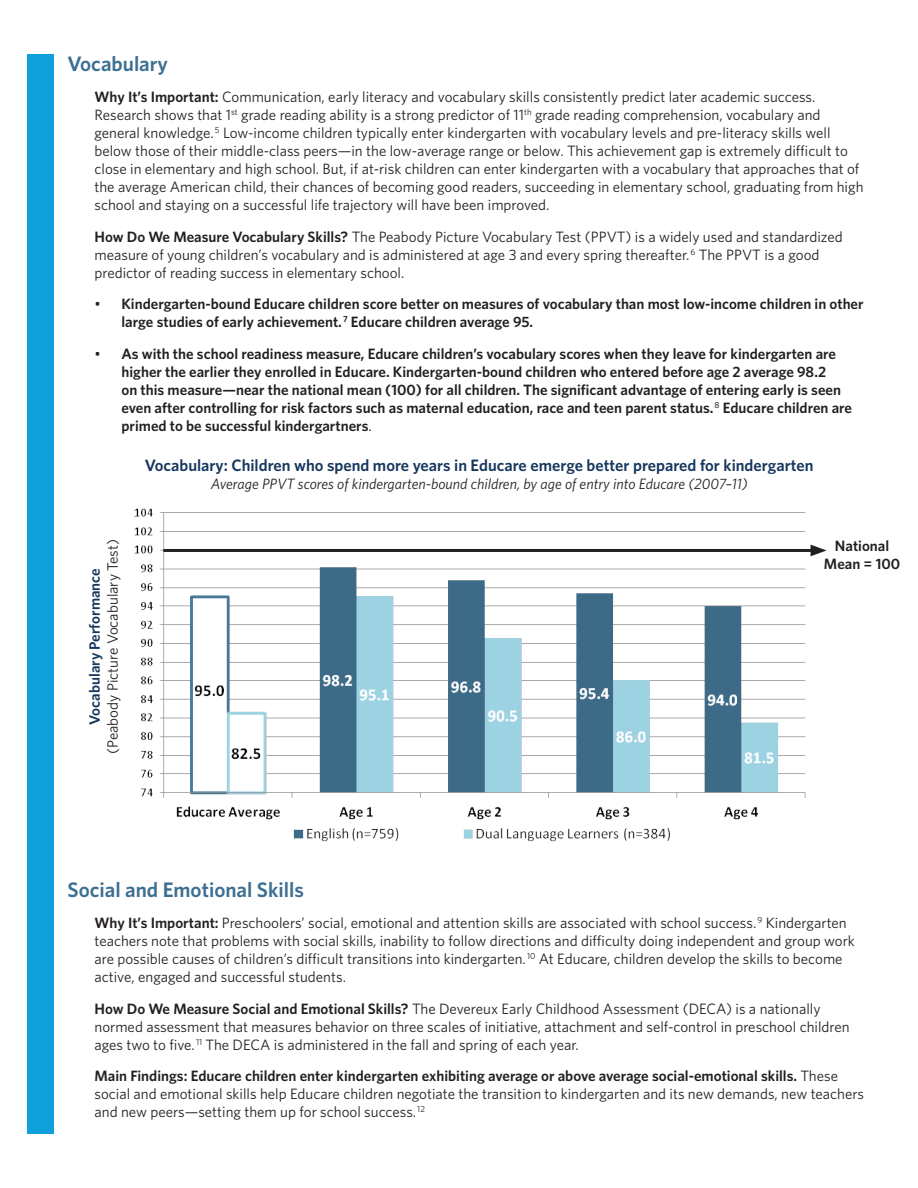
<style>
.page{position:relative;width:918px;height:1188px;background:#fff}
.page>*{position:absolute;margin:0;border:0;box-sizing:border-box;transform-origin:0 0}
.section_header{font:600 21px "Whitney";color:#3c6f92}
.body_content{font:600 16.5px "Whitney";color:#17375e}
.body_content-2{font:15px/18px "Whitney";color:#231f20}
.body_content-3{font:600 15px/18px "Whitney";color:#231f20}
.body_content-4{font:italic 15px "Whitney";color:#231f20}
.s1{font-weight:600}
.s2{font-weight:400}
.s3{font-weight:400;color:#000}
.s4{font-weight:600;color:#17375e}
</style>
<div class="page">
<img style="left:134px;top:508px;width:678px;height:334px">
<div style="left:27px;top:54px;width:27px;height:1080px;background:#10a1dc"></div>
<hr style="left:163px;top:549px;width:653px;height:3px;background:#231f20">
<svg style="left:811px;top:545px;width:16px;height:11px"></svg>
<p class="section_header" style="left:68px;top:50px;width:102px">Vocabulary</p>
<p class="body_content-2" style="left:94px;top:88px;width:771px"><span class="s1">Why It’s Important:</span> Communication, early literacy and vocabulary skills consistently predict later academic success.<br>Research shows that 1<sup>st</sup> grade reading ability is a strong predictor of 11<sup>th</sup> grade reading comprehension, vocabulary and general knowledge. <sup>5</sup> Low-income children typically enter kindergarten with vocabulary levels and pre-literacy skills well below those of their middle-class peers—in the low-average range or below. This achievement gap is extremely difficult to close in elementary and high school. But, if at-risk children can enter kindergarten with a vocabulary that approaches that of the average American child, their chances of becoming good readers, succeeding in elementary school, graduating from high school and staying on a successful life trajectory will have been improved.</p>
<p class="body_content-2" style="left:94px;top:227px;width:750px"><span class="s1">How Do We Measure Vocabulary Skills?</span> The Peabody Picture Vocabulary Test (PPVT) is a widely used and standardized measure of young children’s vocabulary and is administered at age 3 and every spring thereafter. <sup>6</sup> The PPVT is a good predictor of reading success in elementary school.</p>
<p class="body_content-3" style="left:122px;top:295px;width:744px;text-indent:-27px"><span class="s2">•</span> Kindergarten-bound Educare children score better on measures of vocabulary than most low-income children in other large studies of early achievement. <sup>7</sup> Educare children average 95.</p>
<p class="body_content-3" style="left:122px;top:344px;width:732px;text-indent:-27px"><span class="s2">•</span> As with the school readiness measure, Educare children’s vocabulary scores when they leave for kindergarten are higher the earlier they enrolled in Educare. Kindergarten-bound children who entered before age 2 average 98.2<br>on this measure—near the national mean (100) for all children. The significant advantage of entering early is seen even after controlling for risk factors such as maternal education, race and teen parent status. <sup>8</sup> Educare children are primed to be successful kindergartners<span class="s3">.</span></p>
<p class="body_content" style="left:145px;top:454px;width:670px">Vocabulary: Children who spend more years in Educare emerge better prepared for kindergarten</p>
<p class="body_content-4" style="left:211px;top:474px;width:539px">Average PPVT scores of kindergarten-bound children, by age of entry into Educare (2007–11)</p>
<p class="body_content-2" style="left:85px;top:754px;width:216px;text-align:center;rotate:-90deg"><span class="s4">Vocabulary Performance </span>(Peabody Picture Vocabulary Test)</p>
<p class="body_content-3" style="left:824px;top:536px;width:78px;text-align:center">National<br>Mean = 100</p>
<p class="section_header" style="left:68px;top:875px;width:238px">Social and Emotional Skills</p>
<p class="body_content-2" style="left:94px;top:913px;width:762px"><span class="s1">Why It’s Important:</span> Preschoolers’ social, emotional and attention skills are associated with school success. <sup>9</sup> Kindergarten teachers note that problems with social skills, inability to follow directions and difficulty doing independent and group work are possible causes of children’s difficult transitions into kindergarten. <sup>10</sup> At Educare, children develop the skills to become active, engaged and successful students.</p>
<p class="body_content-2" style="left:94px;top:999px;width:757px"><span class="s1">How Do We Measure Social and Emotional Skills?</span> The Devereux Early Childhood Assessment (DECA) is a nationally normed assessment that measures behavior on three scales of initiative, attachment and self-control in preschool children ages two to five. <sup>11</sup> The DECA is administered in the fall and spring of each year.</p>
<p class="body_content-2" style="left:94px;top:1066px;width:771px"><span class="s1">Main Findings: Educare children enter kindergarten exhibiting average or above average social-emotional skills.</span> These social and emotional skills help Educare children negotiate the transition to kindergarten and its new demands, new teachers and new peers—setting them up for school success. <sup>12</sup></p>
</div>
